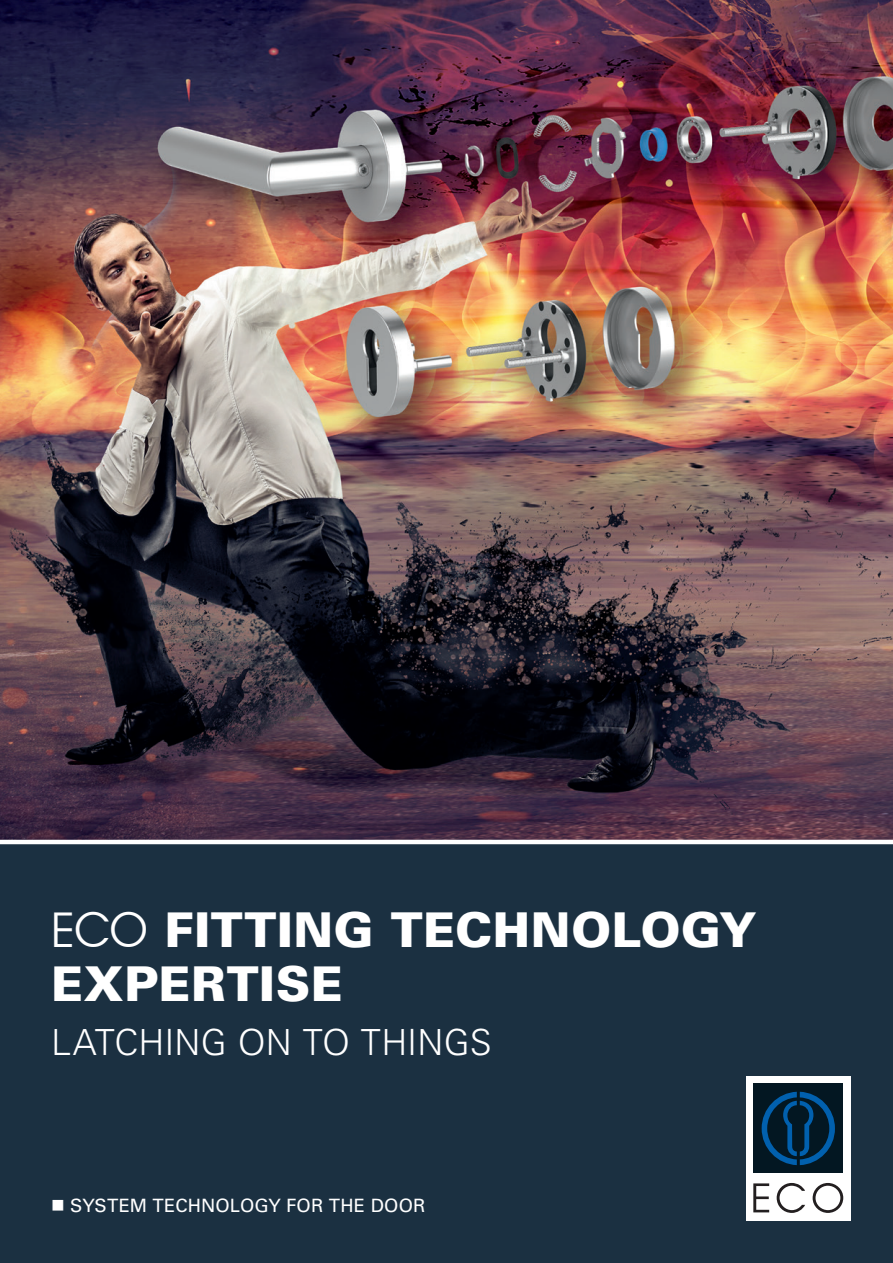
<style>
.page{position:relative;width:893px;height:1263px;background:#1b3041}
.page>*{position:absolute;margin:0;border:0;box-sizing:border-box;transform-origin:0 0}
.t1{font:900 48px/54px "Univers LT Pro 75";letter-spacing:.01em;color:#fff}
.t2{font:300 36px "Univers LT Pro 45";color:#fff}
.t3{font:18.3px "Univers LT Pro 55 Roman";letter-spacing:.01em;color:#fff}
.s1{font-family:"Avant Garde IT Cby BT";font-weight:400}
</style>
<div class="page">
<img style="left:0;top:0;width:893px;height:839px">
<hr style="left:0;top:840px;width:893px;height:4px;background:#fff">
<div style="left:746px;top:1076px;width:104px;height:144px;background:#fff"></div>
<div style="left:753px;top:1083px;width:90px;height:90px;background:#031722"></div>
<svg style="left:762px;top:1092px;width:73px;height:73px"></svg>
<svg style="left:753px;top:1183px;width:16px;height:29px"></svg>
<svg style="left:777px;top:1183px;width:28px;height:30px"></svg>
<svg style="left:813px;top:1183px;width:30px;height:30px"></svg>
<p class="t1" style="left:51px;top:902px;width:707px"><span class="s1">ECO</span> FITTING TECHNOLOGY<br>EXPERTISE</p>
<p class="t2" style="left:51px;top:1020px;width:442px">LATCHING ON TO THINGS</p>
<p class="t3" style="left:51px;top:1195px;width:376px">■ SYSTEM TECHNOLOGY FOR THE DOOR</p>
</div>
